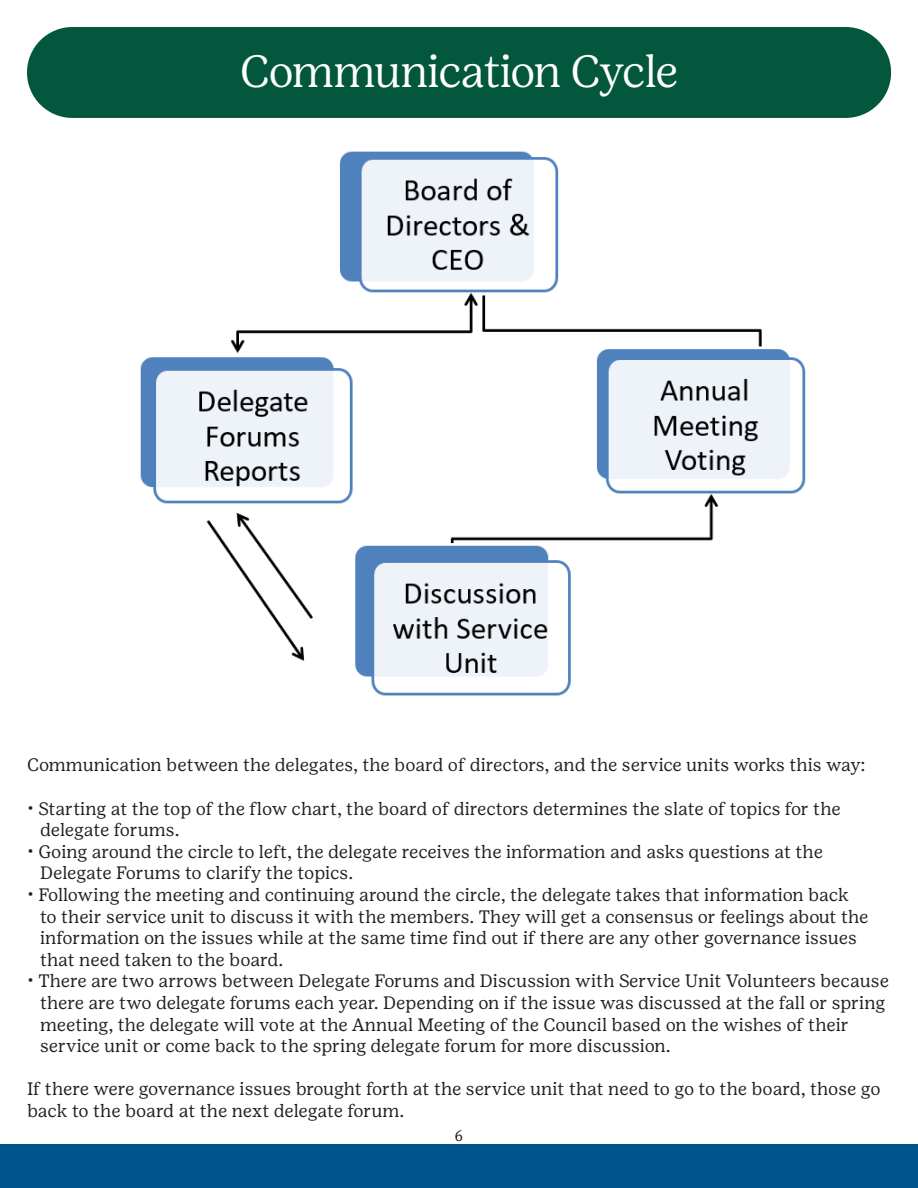
<style>
.page{position:relative;width:918px;height:1188px;background:#fff}
.page>*{position:absolute;margin:0;border:0;box-sizing:border-box;transform-origin:0 0}
.t1{font:300 45px "Girl Scout Display";letter-spacing:-.01em;color:#fff}
.t2{font:18px/21.6px "Girl Scout Text";letter-spacing:-.005em;color:#231f20}
.t3{font:15px "Girl Scout Text";color:#231f20}
</style>
<div class="page">
<div style="left:27px;top:27px;width:864px;height:91px;background:#03573d;border-radius:45px"></div>
<div style="left:0;top:1145px;width:918px;height:43px;background:#00548e"></div>
<img style="left:140px;top:151px;width:666px;height:545px">
<p class="t1" style="left:240px;top:46px;width:439px">Communication Cycle</p>
<p class="t2" style="left:27px;top:754px;width:840px">Communication between the delegates, the board of directors, and the service units works this way:</p>
<p class="t2" style="left:40px;top:798px;width:802px;text-indent:-13px">• Starting at the top of the flow chart, the board of directors determines the slate of topics for the delegate forums.</p>
<p class="t2" style="left:40px;top:841px;width:784px;text-indent:-13px">• Going around the circle to left, the delegate receives the information and asks questions at the<br>Delegate Forums to clarify the topics.</p>
<p class="t2" style="left:40px;top:884px;width:830px;text-indent:-13px">• Following the meeting and continuing around the circle, the delegate takes that information back to their service unit to discuss it with the members. They will get a consensus or feelings about the information on the issues while at the same time find out if there are any other governance issues that need taken to the board.</p>
<p class="t2" style="left:40px;top:970px;width:850px;text-indent:-13px">• There are two arrows between Delegate Forums and Discussion with Service Unit Volunteers because there are two delegate forums each year. Depending on if the issue was discussed at the fall or spring meeting, the delegate will vote at the Annual Meeting of the Council based on the wishes of their service unit or come back to the spring delegate forum for more discussion.</p>
<p class="t2" style="left:27px;top:1078px;width:855px">If there were governance issues brought forth at the service unit that need to go to the board, those go back to the board at the next delegate forum.</p>
<p class="t3" style="left:455px;top:1127px;width:10px">6</p>
</div>
